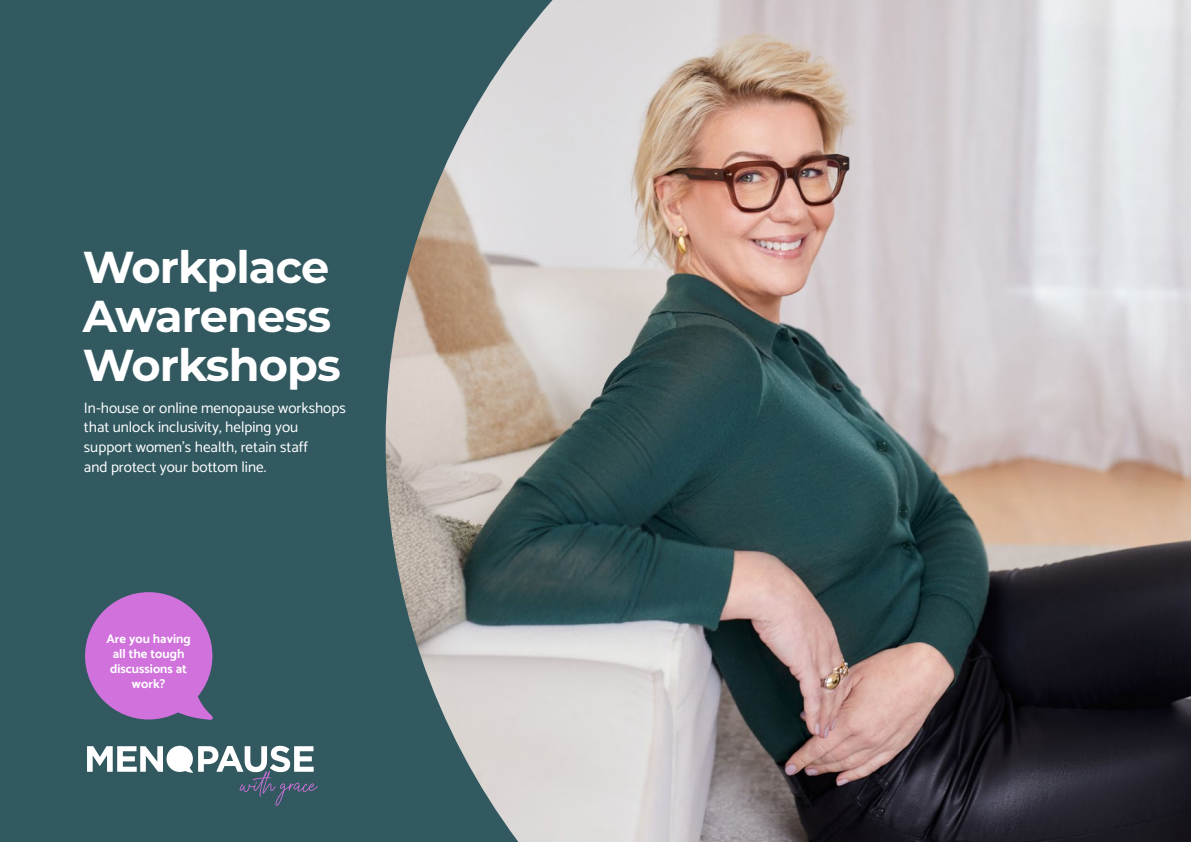
<style>
.page{position:relative;width:1191px;height:842px;background:#325960}
.page>*{position:absolute;margin:0;border:0;box-sizing:border-box;transform-origin:0 0}
.t1{font:700 44.6px/49px "Montserrat";letter-spacing:-.02em;color:#fff}
.t2{font:15.2px/20px "Catamaran";color:#fff}
.t3{font:700 12.8px "Catamaran";color:#fff}
</style>
<div class="page">
<img style="left:386px;top:0;width:805px;height:842px">
<svg style="left:87px;top:745px;width:231px;height:61px"></svg>
<svg style="left:85px;top:592px;width:128px;height:128px"></svg>
<p class="t1" style="left:83px;top:240px;width:250px">Workplace<br>Awareness</p>
<p class="t1" style="left:83px;top:338px;width:259px">Workshops</p>
<p class="t2" style="left:84px;top:397px;width:263px">In-house or online menopause workshops that unlock inclusivity, helping you support women’s health, retain staff<br>and protect your bottom line.</p>
<p class="t3" style="left:107px;top:631px;width:86px">Are you having</p>
<p class="t3" style="left:113px;top:646px;width:73px">all the tough</p>
<p class="t3" style="left:110px;top:661px;width:78px">discussions at</p>
<p class="t3" style="left:132px;top:676px;width:35px">work?</p>
</div>
